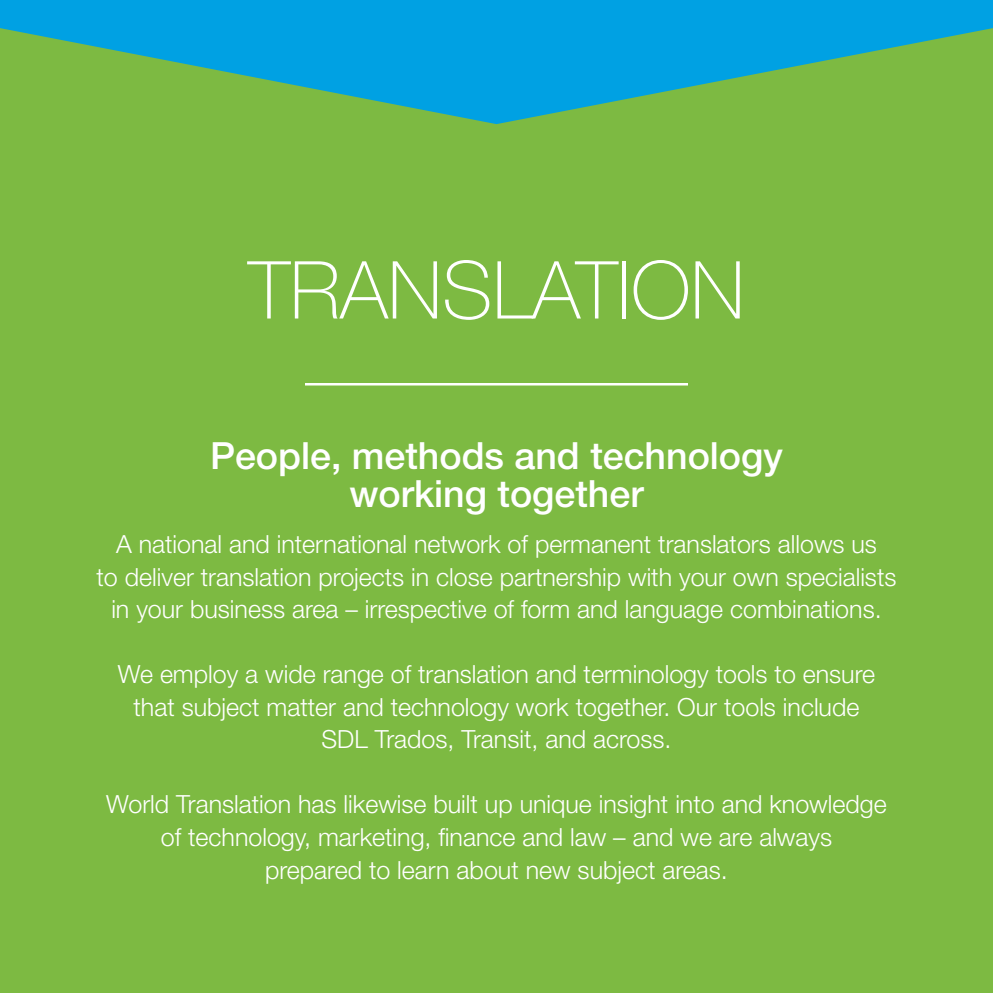
<style>
.page{position:relative;width:993px;height:993px;background:#fff}
.page>*{position:absolute;margin:0;border:0;box-sizing:border-box;transform-origin:0 0}
.t1{font:100 80px "Helvetica Neue";color:#fff}
.t2{font:500 37.5px/37.5px "Helvetica Neue";color:#fff;text-align:center}
.t3{font:300 25px/32.5px "Helvetica Neue";color:#fff;text-align:center}
</style>
<div class="page">
<div style="left:0;top:0;width:992px;height:992px;background:#7dba42"></div>
<svg style="left:0;top:0;width:992px;height:124px;fill:#00a1e3"></svg>
<hr style="left:305px;top:383px;width:382px;height:2px;background:#fff">
<p class="t1" style="left:248px;top:244px;width:498px">TRANSLATION</p>
<p class="t2" style="left:210px;top:436px;width:574px">People, methods and technology working together</p>
<p class="t3" style="left:96px;top:527px;width:801px">A national and international network of permanent translators allows us<br>to deliver translation projects in close partnership with your own specialists in your business area – irrespective of form and language combinations.</p>
<p class="t3" style="left:118px;top:657px;width:758px">We employ a wide range of translation and terminology tools to ensure that subject matter and technology work together. Our tools include<br>SDL Trados, Transit, and across.</p>
<p class="t3" style="left:106px;top:787px;width:781px">World Translation has likewise built up unique insight into and knowledge of technology, marketing, finance and law – and we are always<br>prepared to learn about new subject areas.</p>
</div>
